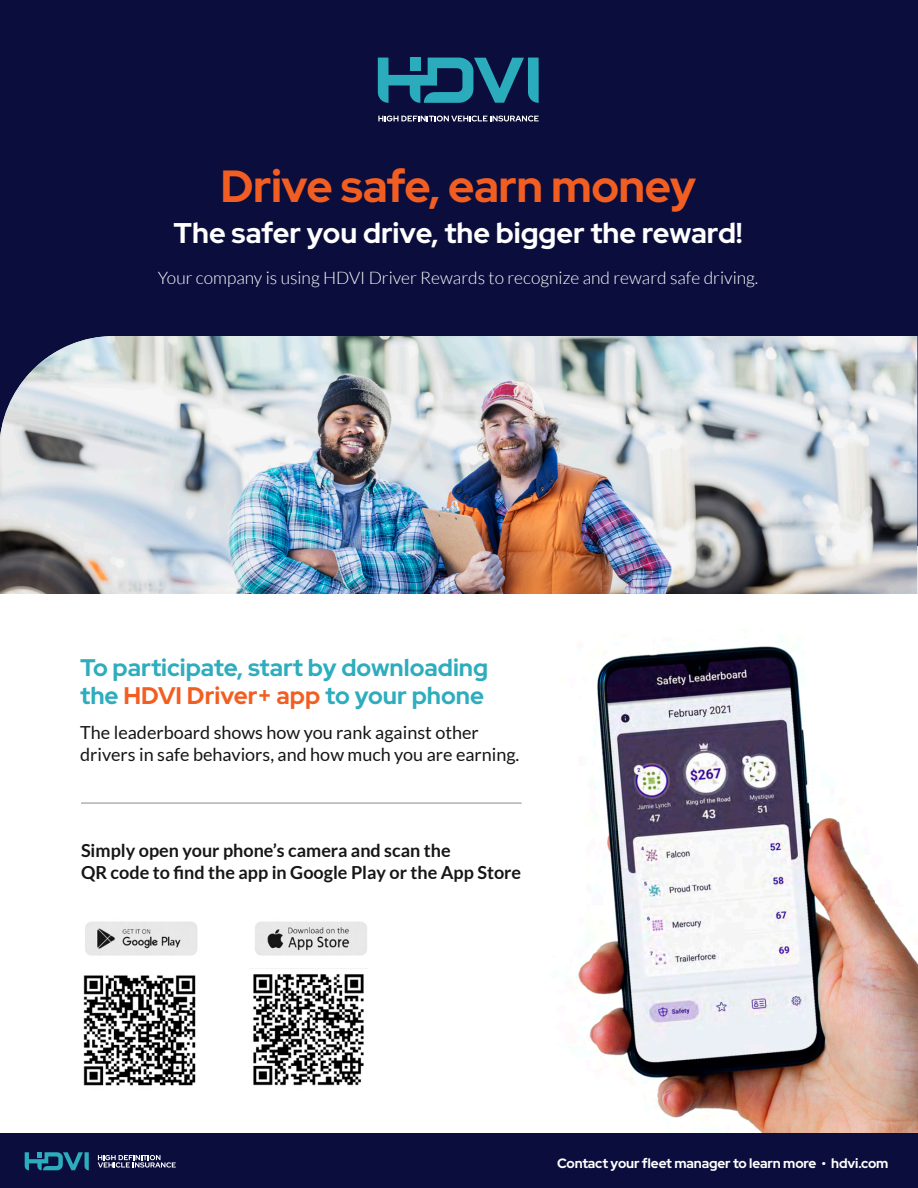
<style>
.page{position:relative;width:918px;height:1188px;background:#fff}
.page>*{position:absolute;margin:0;border:0;box-sizing:border-box;transform-origin:0 0}
.t1{font:300 45px "Red Hat Display";letter-spacing:-.01em;color:#f25e21}
.t2{font:300 28.5px "Red Hat Display";color:#fff}
.t3{font:300 24px/28.8px "Red Hat Display";color:#2dadbd}
.t4{font:18px/21.6px "Lato";color:#171616}
.t5{font:700 18px "Lato";color:#171616}
.t6{font:300 17.4px "Lato";color:#fff}
.t7{font:300 13.5px "Red Hat Display";letter-spacing:-.01em;color:#fff}
.s1{color:#f25e21}
</style>
<div class="page">
<img style="left:85px;top:921px;width:113px;height:35px">
<img style="left:255px;top:921px;width:112px;height:35px">
<img style="left:530px;top:646px;width:388px;height:488px">
<div style="left:0;top:0;width:918px;height:545px;background:#0b0e3d"></div>
<svg style="left:378px;top:58px;width:161px;height:45px"></svg>
<svg style="left:378px;top:116px;width:161px;height:6px"></svg>
<img style="left:0;top:336px;width:917px;height:258px">
<img style="left:253px;top:974px;width:111px;height:112px">
<img style="left:83px;top:975px;width:113px;height:111px">
<hr style="left:81px;top:803px;width:441px;height:1px;background:#8c8b8b">
<div style="left:0;top:1134px;width:918px;height:54px;background:#0b0e3d"></div>
<svg style="left:25px;top:1152px;width:64px;height:18px"></svg>
<svg style="left:98px;top:1155px;width:78px;height:13px"></svg>
<p class="t1" style="left:220px;top:157px;width:477px">Drive safe, earn money</p>
<p class="t2" style="left:174px;top:214px;width:571px">The safer you drive, the bigger the reward!</p>
<p class="t6" style="left:158px;top:269px;width:602px">Your company is using HDVI Driver Rewards to recognize and reward safe driving.</p>
<p class="t3" style="left:80px;top:652px;width:409px">To participate, start by downloading the <span class="s1">HDVI Driver+ app</span> to your phone</p>
<p class="t4" style="left:80px;top:722px;width:441px">The leaderboard shows how you rank against other drivers in safe behaviors, and how much you are earning.</p>
<p class="t5" style="left:81px;top:840px;width:371px">Simply open your phone’s camera and scan the</p>
<p class="t5" style="left:81px;top:862px;width:442px">QR code to find the app in Google Play or the App Store</p>
<p class="t7" style="left:557px;top:1155px;width:333px">Contact your fleet manager to learn more • hdvi.com</p>
</div>
